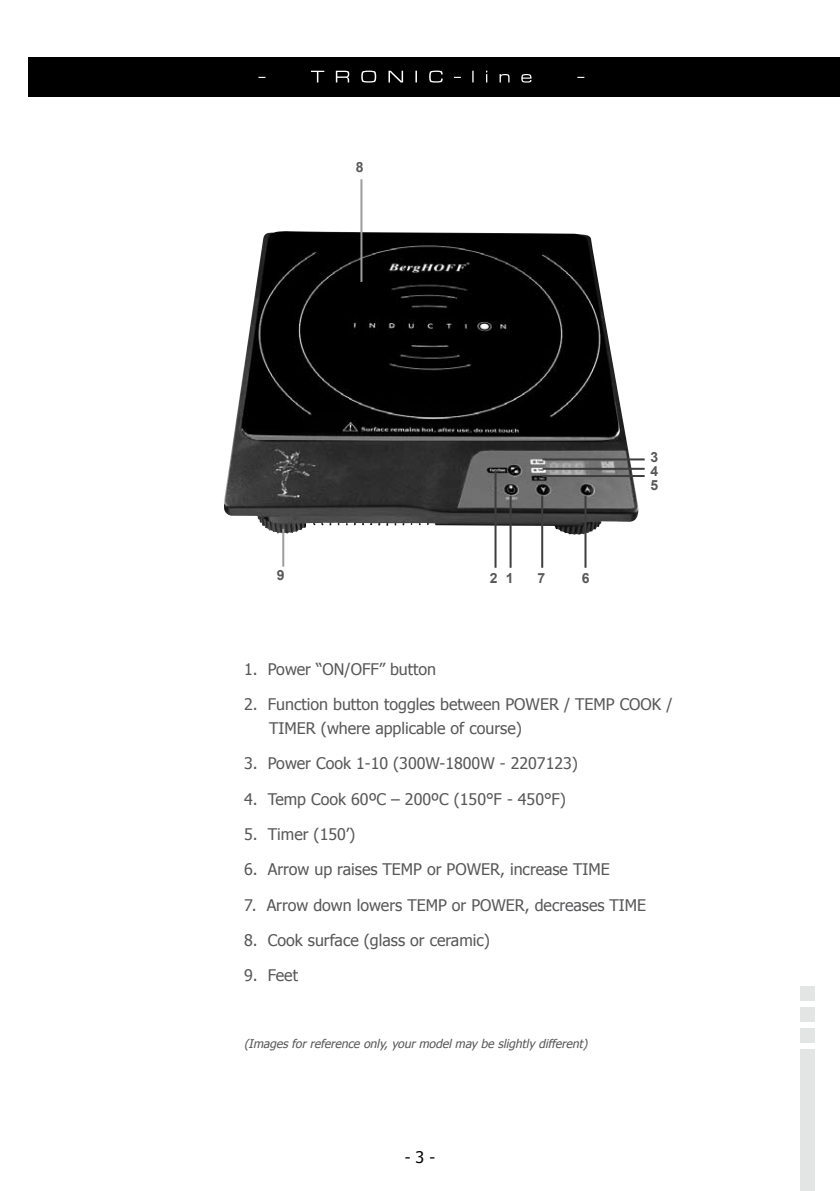
<style>
.page{position:relative;width:840px;height:1191px;background:#fff}
.page>*{position:absolute;margin:0;border:0;box-sizing:border-box;transform-origin:0 0}
.t1{font:16px/24px "Tahoma";color:#58585a}
.t2{font:16px "Tahoma";color:#000}
.t3{font:700 14px/14.2px "Arial";color:#58585a;text-align:justify}
.t4{font:italic 12px "Tahoma";color:#58585a}
</style>
<div class="page">
<div style="left:28px;top:57px;width:811px;height:39px;background:#000"></div>
<div style="left:799px;top:1049px;width:15px;height:142px;background:#e3e4e4"></div>
<div style="left:799px;top:1028px;width:15px;height:15px;background:#e3e4e4"></div>
<div style="left:799px;top:1007px;width:15px;height:14px;background:#e3e4e4"></div>
<div style="left:799px;top:986px;width:15px;height:14px;background:#e3e4e4"></div>
<svg style="left:258px;top:71px;width:326px;height:12px"></svg>
<img style="left:224px;top:231px;width:414px;height:304px">
<hr style="left:360px;top:179px;width:2px;height:103px;background:#9b9d9f">
<hr style="left:509px;top:495px;width:2px;height:73px;background:#3e3e40">
<hr style="left:282px;top:529px;width:2px;height:37px;background:#9b9d9f">
<hr style="left:541px;top:495px;width:2px;height:73px;background:#3e3e40">
<hr style="left:584px;top:495px;width:2px;height:73px;background:#3e3e40">
<hr style="left:494px;top:470px;width:2px;height:98px;background:#3e3e40">
<hr style="left:542px;top:458px;width:102px;height:2px;background:#3e3e40">
<hr style="left:542px;top:468px;width:102px;height:2px;background:#3e3e40">
<hr style="left:542px;top:475px;width:102px;height:2px;background:#3e3e40">
<p class="t3" style="left:355px;top:160px;width:9px">8</p>
<p class="t3" style="left:277px;top:568px;width:9px">9</p>
<p class="t3" style="left:489px;top:571px;width:25px">2 1</p>
<p class="t3" style="left:537px;top:571px;width:9px">7</p>
<p class="t3" style="left:581px;top:571px;width:9px">6</p>
<p class="t3" style="left:650px;top:450px;width:9px">3<br>4<br>5</p>
<p class="t1" style="left:244px;top:656px;width:193px">1. Power “ON/OFF” button</p>
<p class="t1" style="left:269px;top:691px;width:404px;text-indent:-25px">2. Function button toggles between POWER / TEMP COOK /<br>TIMER (where applicable of course)</p>
<p class="t1" style="left:244px;top:750px;width:335px">3. Power Cook 1-10 (300W-1800W - 2207123)</p>
<p class="t1" style="left:244px;top:786px;width:323px">4. Temp Cook 60ºC – 200ºC (150°F - 450°F)</p>
<p class="t1" style="left:244px;top:821px;width:113px">5. Timer (150’)</p>
<p class="t1" style="left:244px;top:856px;width:367px">6. Arrow up raises TEMP or POWER, increase TIME</p>
<p class="t1" style="left:244px;top:892px;width:403px">7. Arrow down lowers TEMP or POWER, decreases TIME</p>
<p class="t1" style="left:244px;top:927px;width:247px">8. Cook surface (glass or ceramic)</p>
<p class="t1" style="left:244px;top:962px;width:55px">9. Feet</p>
<p class="t4" style="left:244px;top:1035px;width:348px">(Imagesforreference only,yourmodelmay be slightly different)</p>
<p class="t2" style="left:404px;top:1146px;width:32px">- -</p>
</div>
